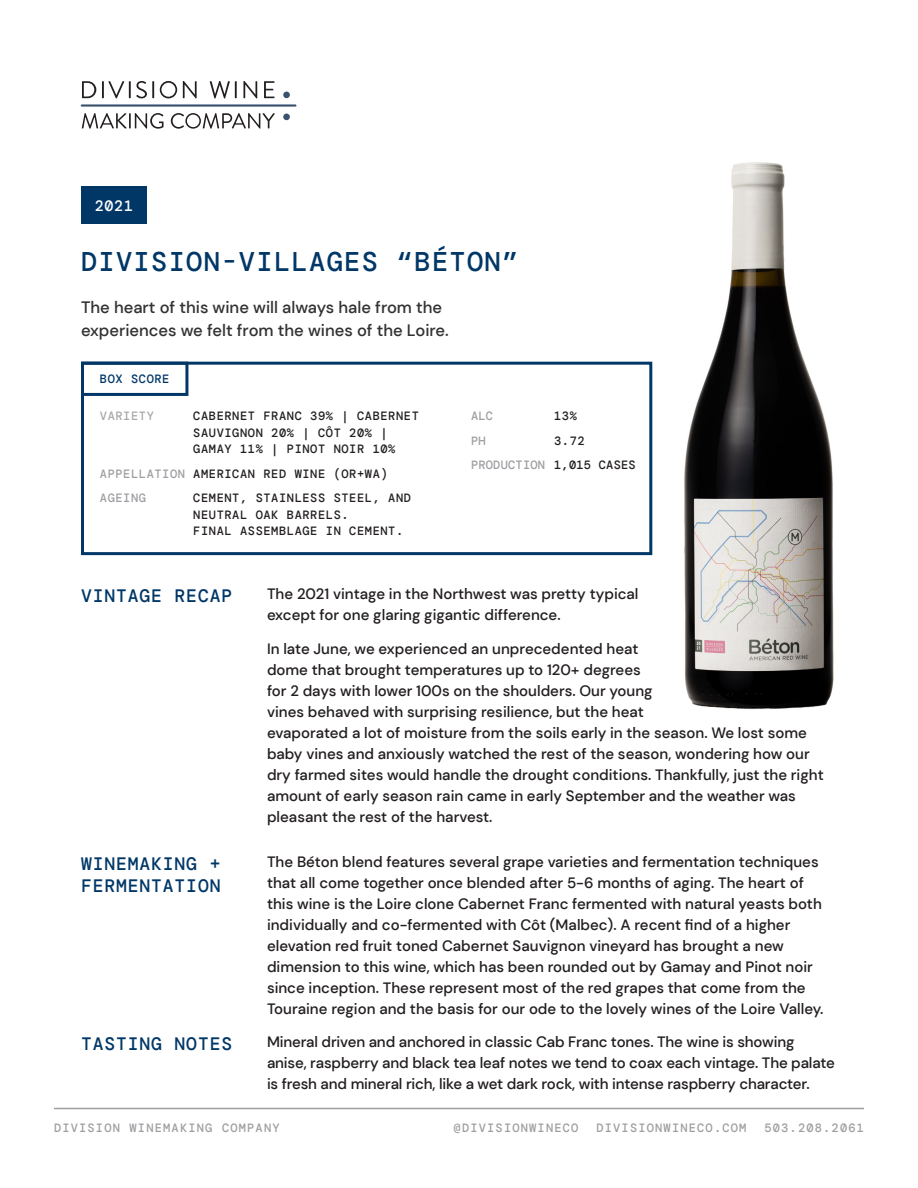
<style>
.page{position:relative;width:918px;height:1188px;background:#fff}
.page>*{position:absolute;margin:0;border:0;box-sizing:border-box;transform-origin:0 0}
.t1{font:500 27px "DM Mono";letter-spacing:.05em;color:#003767}
.t2{font:500 18px/21.6px "DM Mono";letter-spacing:.05em;color:#003767}
.t3{font:500 16.5px/22.5px "DM Sans";color:#333233}
.t4{font:500 15px/21px "DM Sans";color:#231f20}
.t5{font:500 15px "DM Mono";color:#fff}
.t6{font:500 12px/16.5px "DM Mono";letter-spacing:.05em;color:#231f20}
.t7{font:500 12px "DM Mono";letter-spacing:.1em;color:#9d9fa2}
.t8{font:500 12px "DM Mono";letter-spacing:.05em;color:#9d9fa2}
.t9{font:500 12px "DM Mono";letter-spacing:.02em;color:#9d9fa2}
.t10{font:500 12px "DM Mono";letter-spacing:.02em;color:#231f20}
.t11{font:500 12px "DM Mono";letter-spacing:.05em;color:#003767}
.t12{font:500 12px "DM Mono";letter-spacing:.05em;color:#a8a9ad}
</style>
<div class="page">
<div style="left:81px;top:186px;width:66px;height:38px;background:#003767"></div>
<div style="left:81px;top:362px;width:107px;height:34px;border:3px solid #003767"></div>
<img style="left:684px;top:162px;width:150px;height:547px">
<div style="left:81px;top:362px;width:571px;height:193px;border:3px solid #003767"></div>
<svg style="left:82px;top:81px;width:14px;height:17px"></svg>
<svg style="left:102px;top:81px;width:52px;height:17px"></svg>
<svg style="left:160px;top:81px;width:17px;height:17px"></svg>
<svg style="left:183px;top:81px;width:14px;height:17px"></svg>
<svg style="left:210px;top:81px;width:27px;height:17px"></svg>
<svg style="left:243px;top:81px;width:14px;height:17px"></svg>
<svg style="left:264px;top:81px;width:10px;height:17px"></svg>
<svg style="left:82px;top:113px;width:82px;height:16px"></svg>
<svg style="left:171px;top:113px;width:104px;height:16px"></svg>
<hr style="left:82px;top:104px;width:213px;height:3px;background:#38526f">
<div style="left:283px;top:92px;width:7px;height:6px;background:#38526f;border-radius:50%"></div>
<div style="left:283px;top:114px;width:7px;height:6px;background:#38526f;border-radius:50%"></div>
<hr style="left:54px;top:1108px;width:810px;height:1px;background:#9d9fa2">
<p class="t5" style="left:95px;top:196px;width:40px">2021</p>
<p class="t1" style="left:81px;top:244px;width:439px">DIVISION-VILLAGES “BÉTON”</p>
<p class="t3" style="left:81px;top:296px;width:369px">The heart of this wine will always hale from the experiences we felt from the wines of the Loire.</p>
<p class="t11" style="left:100px;top:372px;width:71px">BOX SCORE</p>
<p class="t12" style="left:100px;top:409px;width:55px">VARIETY</p>
<p class="t6" style="left:193px;top:408px;width:227px">CABERNET FRANC 39% | CABERNET<br>SAUVIGNON 20% | CÔT 20% |</p>
<p class="t6" style="left:193px;top:441px;width:204px">GAMAY 11% | PINOT NOIR 10%</p>
<p class="t8" style="left:100px;top:466px;width:87px">APPELLATION</p>
<p class="t7" style="left:100px;top:491px;width:48px">AGEING</p>
<p class="t6" style="left:193px;top:466px;width:196px">AMERICAN RED WINE (OR+WA)</p>
<p class="t6" style="left:193px;top:490px;width:219px">CEMENT, STAINLESS STEEL, AND<br>NEUTRAL OAK BARRELS.</p>
<p class="t6" style="left:193px;top:523px;width:212px">FINAL ASSEMBLAGE IN CEMENT.</p>
<p class="t7" style="left:471px;top:409px;width:24px">ALC</p>
<p class="t7" style="left:471px;top:433px;width:16px">PH</p>
<p class="t6" style="left:554px;top:408px;width:24px">13%</p>
<p class="t6" style="left:554px;top:433px;width:32px">3.72</p>
<p class="t9" style="left:471px;top:458px;width:76px">PRODUCTION</p>
<p class="t10" style="left:554px;top:457px;width:83px">1,015 CASES</p>
<p class="t2" style="left:81px;top:585px;width:153px">VINTAGE RECAP</p>
<p class="t4" style="left:267px;top:583px;width:373px">The 2021 vintage in the Northwest was pretty typical except for one glaring gigantic difference.</p>
<p class="t4" style="left:267px;top:638px;width:558px">In late June, we experienced an unprecedented heat<br>dome that brought temperatures up to 120+ degrees<br>for 2 days with lower 100s on the shoulders. Our young<br>vines behaved with surprising resilience, but the heat<br>evaporated a lot of moisture from the soils early in the season. We lost some baby vines and anxiously watched the rest of the season, wondering how our dry farmed sites would handle the drought conditions. Thankfully, just the right amount of early season rain came in early September and the weather was pleasant the rest of the harvest.</p>
<p class="t2" style="left:81px;top:853px;width:141px">WINEMAKING +<br>FERMENTATION</p>
<p class="t4" style="left:267px;top:851px;width:558px">The Béton blend features several grape varieties and fermentation techniques that all come together once blended after 5-6 months of aging. The heart of this wine is the Loire clone Cabernet Franc fermented with natural yeasts both individually and co-fermented with Côt (Malbec). A recent find of a higher elevation red fruit toned Cabernet Sauvignon vineyard has brought a new dimension to this wine, which has been rounded out by Gamay and Pinot noir since inception. These represent most of the red grapes that come from the Touraine region and the basis for our ode to the lovely wines of the Loire Valley.</p>
<p class="t2" style="left:81px;top:1033px;width:153px">TASTING NOTES</p>
<p class="t4" style="left:267px;top:1031px;width:569px">Mineral driven and anchored in classic Cab Franc tones. The wine is showing anise, raspberry and black tea leaf notes we tend to coax each vintage. The palate is fresh and mineral rich, like a wet dark rock, with intense raspberry character.</p>
<p class="t7" style="left:54px;top:1121px;width:227px">DIVISION WINEMAKING COMPANY</p>
<p class="t7" style="left:454px;top:1121px;width:126px">@DIVISIONWINECO</p>
<p class="t7" style="left:596px;top:1121px;width:152px">DIVISIONWINECO.COM</p>
<p class="t7" style="left:764px;top:1121px;width:101px">503.208.2061</p>
</div>
